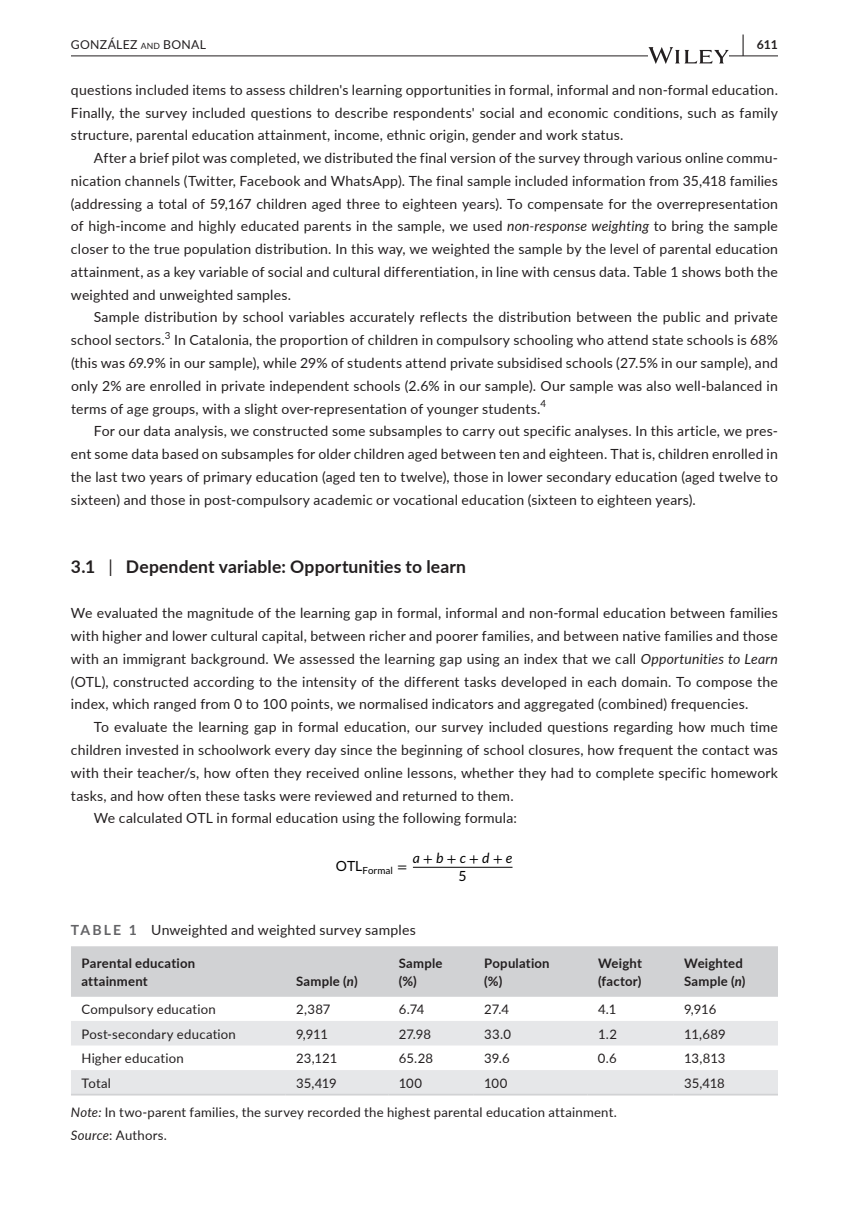
<style>
.page{position:relative;width:849px;height:1221px;background:#fff}
.page>*{position:absolute;margin:0;border:0;box-sizing:border-box;transform-origin:0 0}
.t1{font:700 22.75px "Lato";color:#231f20;scale:.48 1}
.t2{font:700 17.5px "Lato";letter-spacing:.01em;color:#231f20}
.t3{font:14px/22.8px "Lato";letter-spacing:.015em;color:#231f20;text-align:justify}
.t4{font:italic 14px/17.8px "Lato";color:#000;text-align:center}
.t5{font:13.12px/23.6px "Lato";letter-spacing:.015em;color:#231f20}
.t6{font:700 13.12px/18.4px "Lato";letter-spacing:.02em;color:#231f20}
.t7{font:12.25px "Lato";letter-spacing:.02em;color:#231f20}
.t8{font:700 12.25px "Lato";color:#231f20}
.t9{font:9.8px "Lato";color:#000}
.t10{font:9.8px "Lato";color:#231f20}
.s1{font-size:8.58px}
.s2{font-style:italic}
.s3{font-weight:400}
.s4{font-family:"STIX Math";font-style:normal}
.s5{font-style:normal}
.s6{font-weight:700;color:#636366}
</style>
<div class="page">
<hr style="left:71px;top:55px;width:706px;height:1px;background:#231f20">
<svg style="left:648px;top:47px;width:80px;height:17px"></svg>
<hr style="left:413px;top:866px;width:99px;height:1px;background:#000">
<div style="left:71px;top:946px;width:706px;height:50px;background:#d1d2d4"></div>
<svg style="left:71px;top:1021px;width:706px;height:72px;fill:#e6e7e9"></svg>
<hr style="left:71px;top:1093px;width:214px;height:2px;background:#d1d2d4">
<hr style="left:285px;top:1093px;width:103px;height:2px;background:#d1d2d4">
<hr style="left:388px;top:1093px;width:85px;height:2px;background:#d1d2d4">
<hr style="left:473px;top:1093px;width:114px;height:2px;background:#d1d2d4">
<hr style="left:587px;top:1093px;width:86px;height:2px;background:#d1d2d4">
<hr style="left:673px;top:1093px;width:104px;height:2px;background:#d1d2d4">
<h1 class="t1" style="left:741px;top:27px;width:7px">|</h1>
<p class="t7" style="left:71px;top:36px;width:136px">GONZÁLEZ <span class="s1">an d</span> BONAL</p>
<p class="t8" style="left:756px;top:35px;width:23px">611</p>
<p class="t3" style="left:71px;top:78px;width:708px">questions included items to assess children's learning opportunities in formal, informal and non-formal education.<br>Finally, the survey included questions to describe respondents' social and economic conditions, such as family structure, parental education attainment, income, ethnic origin, gender and work status.</p>
<p class="t3" style="left:71px;top:146px;width:708px;text-indent:23px">After a brief pilot was completed, we distributed the final version of the survey through various online commu&shy;nication channels (Twitter, Facebook and WhatsApp). The final sample included information from 35,418 families (addressing a total of 59,167 children aged three to eighteen years). To compensate for the overrepresentation of high-income and highly educated parents in the sample, we used <span class="s2">non-response weighting</span> to bring the sample closer to the true population distribution. In this way, we weighted the sample by the level of parental education attainment, as a key variable of social and cultural differentiation, in line with census data. Table 1 shows both the weighted and unweighted samples.</p>
<p class="t3" style="left:71px;top:305px;width:708px;text-indent:23px">Sample distribution by school variables accurately reflects the distribution between the public and private school sectors.<sup>3</sup> In Catalonia, the proportion of children in compulsory schooling who attend state schools is 68% (this was 69.9% in our sample), while 29% of students attend private subsidised schools (27.5% in our sample), and only 2% are enrolled in private independent schools (2.6% in our sample). Our sample was also well-balanced in terms of age groups, with a slight over-representation of younger students.</p>
<p class="t10" style="left:540px;top:396px;width:7px">4</p>
<p class="t3" style="left:71px;top:419px;width:708px;text-indent:23px">For our data analysis, we constructed some subsamples to carry out specific analyses. In this article, we pres&shy;ent some data based on subsamples for older children aged between ten and eighteen. That is, children enrolled in the last two years of primary education (aged ten to twelve), those in lower secondary education (aged twelve to sixteen) and those in post-compulsory academic or vocational education (sixteen to eighteen years).</p>
<p class="t2" style="left:71px;top:553px;width:396px">3.1 <span class="s3">|</span> Dependent variable: Opportunities to learn</p>
<p class="t3" style="left:71px;top:601px;width:708px">We evaluated the magnitude of the learning gap in formal, informal and non-formal education between families with higher and lower cultural capital, between richer and poorer families, and between native families and those with an immigrant background. We assessed the learning gap using an index that we call <span class="s2">Opportunities to Learn </span>(OTL), constructed according to the intensity of the different tasks developed in each domain. To compose the index, which ranged from 0 to 100 points, we normalised indicators and aggregated (combined) frequencies.</p>
<p class="t3" style="left:94px;top:715px;width:685px">To evaluate the learning gap in formal education, our survey included questions regarding how much time</p>
<p class="t3" style="left:71px;top:737px;width:708px">children invested in schoolwork every day since the beginning of school closures, how frequent the contact was</p>
<p class="t3" style="left:71px;top:760px;width:708px">with their teacher/s, how often they received online lessons, whether they had to complete specific homework</p>
<p class="t3" style="left:71px;top:783px;width:444px">tasks, and how often these tasks were reviewed and returned to them.</p>
<p class="t3" style="left:94px;top:806px;width:424px">We calculated OTL in formal education using the following formula:</p>
<p class="t9" style="left:336px;top:865px;width:73px"><sup>OTL</sup>Formal <sup>=</sup></p>
<p class="t4" style="left:413px;top:849px;width:101px">a<span class="s4">+</span>b<span class="s4">+</span>c<span class="s4">+</span>d<span class="s4">+</span>e<br><span class="s5">5</span></p>
<p class="t3" style="left:71px;top:917px;width:346px"><span class="s6">TABLE 1</span> Unweighted and weighted survey samples</p>
<p class="t6" style="left:81px;top:953px;width:115px">Parental education attainment</p>
<p class="t6" style="left:398px;top:953px;width:45px">Sample (%)</p>
<p class="t6" style="left:484px;top:953px;width:67px">Population (%)</p>
<p class="t6" style="left:597px;top:953px;width:45px">Weight (factor)</p>
<p class="t6" style="left:684px;top:953px;width:63px">Weighted<br>Sample (<span class="s2">n</span>)</p>
<p class="t6" style="left:296px;top:971px;width:63px">Sample (<span class="s2">n</span>)</p>
<p class="t5" style="left:81px;top:996px;width:136px">Compulsory education</p>
<p class="t5" style="left:296px;top:996px;width:36px">2,387</p>
<p class="t5" style="left:398px;top:996px;width:27px">6.74</p>
<p class="t5" style="left:484px;top:996px;width:26px">27.4</p>
<p class="t5" style="left:598px;top:996px;width:20px">4.1</p>
<p class="t5" style="left:684px;top:996px;width:34px">9,916</p>
<p class="t5" style="left:81px;top:1021px;width:156px">Post-secondary education</p>
<p class="t5" style="left:296px;top:1021px;width:34px">9,911</p>
<p class="t5" style="left:398px;top:1021px;width:34px">27.98</p>
<p class="t5" style="left:484px;top:1021px;width:28px">33.0</p>
<p class="t5" style="left:598px;top:1021px;width:20px">1.2</p>
<p class="t5" style="left:683px;top:1021px;width:43px">11,689</p>
<p class="t5" style="left:81px;top:1045px;width:104px">Higher education</p>
<p class="t5" style="left:296px;top:1045px;width:43px">23,121</p>
<p class="t5" style="left:398px;top:1045px;width:36px">65.28</p>
<p class="t5" style="left:484px;top:1045px;width:27px">39.6</p>
<p class="t5" style="left:597px;top:1045px;width:20px">0.6</p>
<p class="t5" style="left:683px;top:1045px;width:43px">13,813</p>
<p class="t5" style="left:81px;top:1070px;width:31px">Total</p>
<p class="t5" style="left:296px;top:1070px;width:42px">35,419</p>
<p class="t5" style="left:398px;top:1070px;width:25px">100</p>
<p class="t5" style="left:484px;top:1070px;width:25px">100</p>
<p class="t5" style="left:683px;top:1070px;width:42px">35,418</p>
<p class="t5" style="left:71px;top:1099px;width:547px"><span class="s2">Note:</span> In two-parent families, the survey recorded the highest parental education attainment.<br><span class="s2">Source</span>: Authors.</p>
</div>
